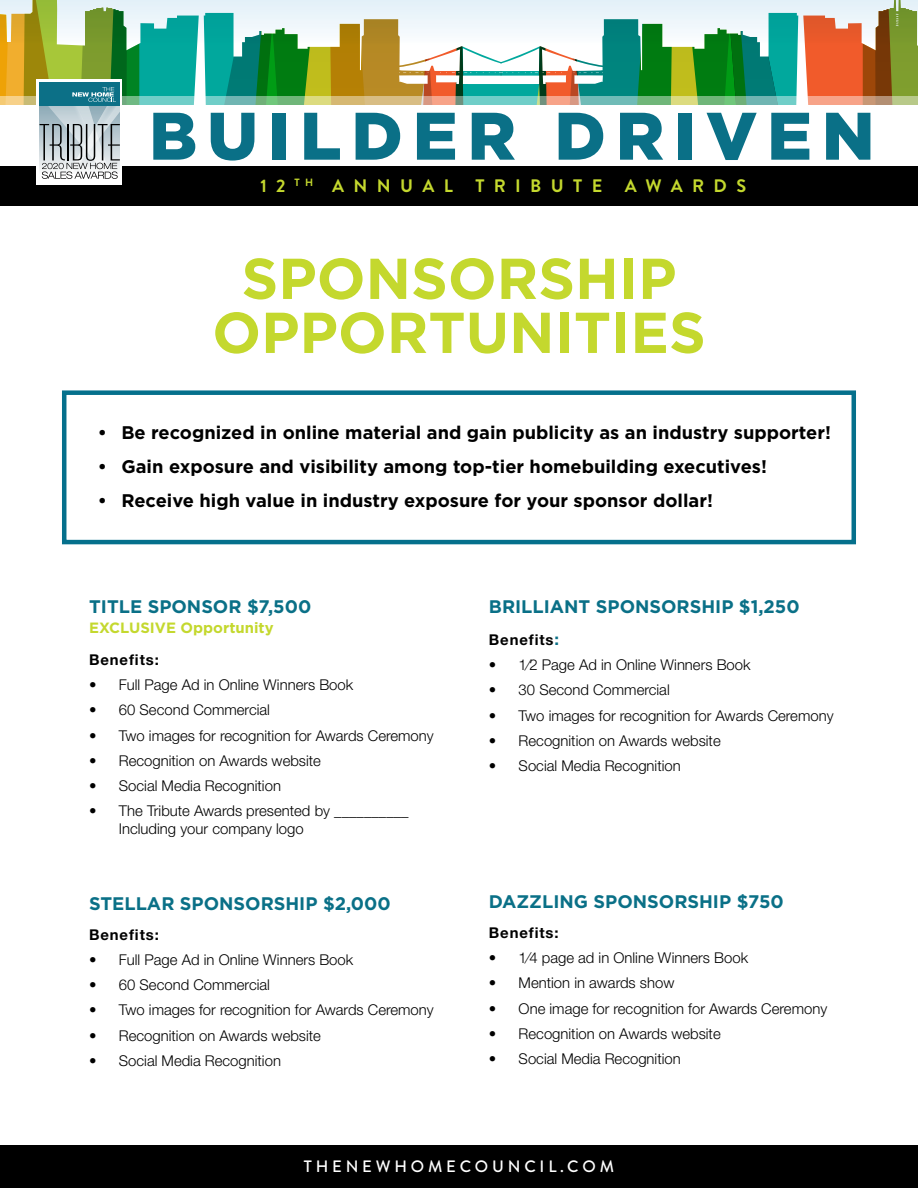
<style>
.page{position:relative;width:918px;height:1188px;background:#fff}
.page>*{position:absolute;margin:0;border:0;box-sizing:border-box;transform-origin:0 0}
.t1{font:900 67.05px "Gotham";letter-spacing:.15em;color:#0a7087}
.t2{font:700 57.45px "Gotham";color:#c4d82e}
.t3{font:700 18.3px "Gotham";color:#000}
.t4{font:700 18.15px "Gotham";color:#0a7087}
.t5{font:700 18.15px "Brandon Grotesque";letter-spacing:.52em;color:#c4d82e}
.t6{font:500 16.5px "Brandon Grotesque";letter-spacing:.23em;color:#fff}
.t7{font:300 14.85px/17.9px "Helvetica Neue";color:#000}
.t8{font:700 14.85px "Helvetica Neue";letter-spacing:.06em;color:#000}
.t9{font:700 14.85px "Gotham";color:#c4d82e}
.s1{font-size:16.5px;color:#0a7087}
</style>
<div class="page">
<div style="left:0;top:1145px;width:918px;height:43px;background:#000"></div>
<svg style="left:0;top:0;width:918px;height:206px"></svg>
<div style="left:62px;top:390px;width:794px;height:154px;border:4px solid #05708c"></div>
<h1 class="t1" style="left:149px;top:97px;width:727px">BUILDER DRIVEN</h1>
<p class="t5" style="left:261px;top:173px;width:487px">12 <sup>TH</sup> ANNUAL TRIBUTE AWARDS</p>
<p class="t2" style="left:241px;top:245px;width:437px">SPONSORSHIP</p>
<p class="t2" style="left:212px;top:299px;width:495px">OPPORTUNITIES</p>
<p class="t3" style="left:98px;top:422px;width:735px">• Be recognized in online material and gain publicity as an industry supporter!</p>
<p class="t3" style="left:98px;top:456px;width:671px">• Gain exposure and visibility among top-tier homebuilding executives!</p>
<p class="t3" style="left:98px;top:490px;width:617px">• Receive high value in industry exposure for your sponsor dollar!</p>
<p class="t4" style="left:89px;top:596px;width:224px">TITLE SPONSOR $7,500</p>
<p class="t9" style="left:89px;top:619px;width:186px">EXCLUSIVE Opportunity</p>
<p class="t8" style="left:89px;top:650px;width:71px">Benefits:</p>
<p class="t7" style="left:89px;top:675px;width:266px">• Full Page Ad in Online Winners Book</p>
<p class="t7" style="left:89px;top:701px;width:182px">• 60 Second Commercial</p>
<p class="t7" style="left:89px;top:726px;width:346px">• Two images for recognition for Awards Ceremony</p>
<p class="t7" style="left:89px;top:751px;width:233px">• Recognition on Awards website</p>
<p class="t7" style="left:89px;top:777px;width:193px">• Social Media Recognition</p>
<p class="t7" style="left:119px;top:802px;width:291px;text-indent:-30px">• The Tribute Awards presented by __________<br>Including your company logo</p>
<p class="t4" style="left:89px;top:893px;width:303px">STELLAR SPONSORSHIP $2,000</p>
<p class="t8" style="left:89px;top:925px;width:71px">Benefits:</p>
<p class="t7" style="left:89px;top:950px;width:266px">• Full Page Ad in Online Winners Book</p>
<p class="t7" style="left:89px;top:976px;width:182px">• 60 Second Commercial</p>
<p class="t7" style="left:89px;top:1001px;width:346px">• Two images for recognition for Awards Ceremony</p>
<p class="t7" style="left:89px;top:1026px;width:233px">• Recognition on Awards website</p>
<p class="t7" style="left:89px;top:1052px;width:193px">• Social Media Recognition</p>
<p class="t4" style="left:489px;top:596px;width:312px">BRILLIANT SPONSORSHIP $1,250</p>
<p class="t8" style="left:489px;top:630px;width:72px">Benefits<span class="s1">:</span></p>
<p class="t7" style="left:489px;top:656px;width:263px">• 1⁄2 Page Ad in Online Winners Book</p>
<p class="t7" style="left:489px;top:681px;width:182px">• 30 Second Commercial</p>
<p class="t7" style="left:489px;top:706px;width:346px">• Two images for recognition for Awards Ceremony</p>
<p class="t7" style="left:489px;top:732px;width:233px">• Recognition on Awards website</p>
<p class="t7" style="left:489px;top:757px;width:193px">• Social Media Recognition</p>
<p class="t4" style="left:489px;top:891px;width:296px">DAZZLING SPONSORSHIP $750</p>
<p class="t8" style="left:489px;top:923px;width:71px">Benefits:</p>
<p class="t7" style="left:489px;top:949px;width:261px">• 1⁄4 page ad in Online Winners Book</p>
<p class="t7" style="left:489px;top:974px;width:187px">• Mention in awards show</p>
<p class="t7" style="left:489px;top:999px;width:340px">• One image for recognition for Awards Ceremony</p>
<p class="t7" style="left:489px;top:1025px;width:233px">• Recognition on Awards website</p>
<p class="t7" style="left:489px;top:1050px;width:193px">• Social Media Recognition</p>
<p class="t6" style="left:304px;top:1155px;width:312px">THENEWHOMECOUNCIL.COM</p>
</div>
